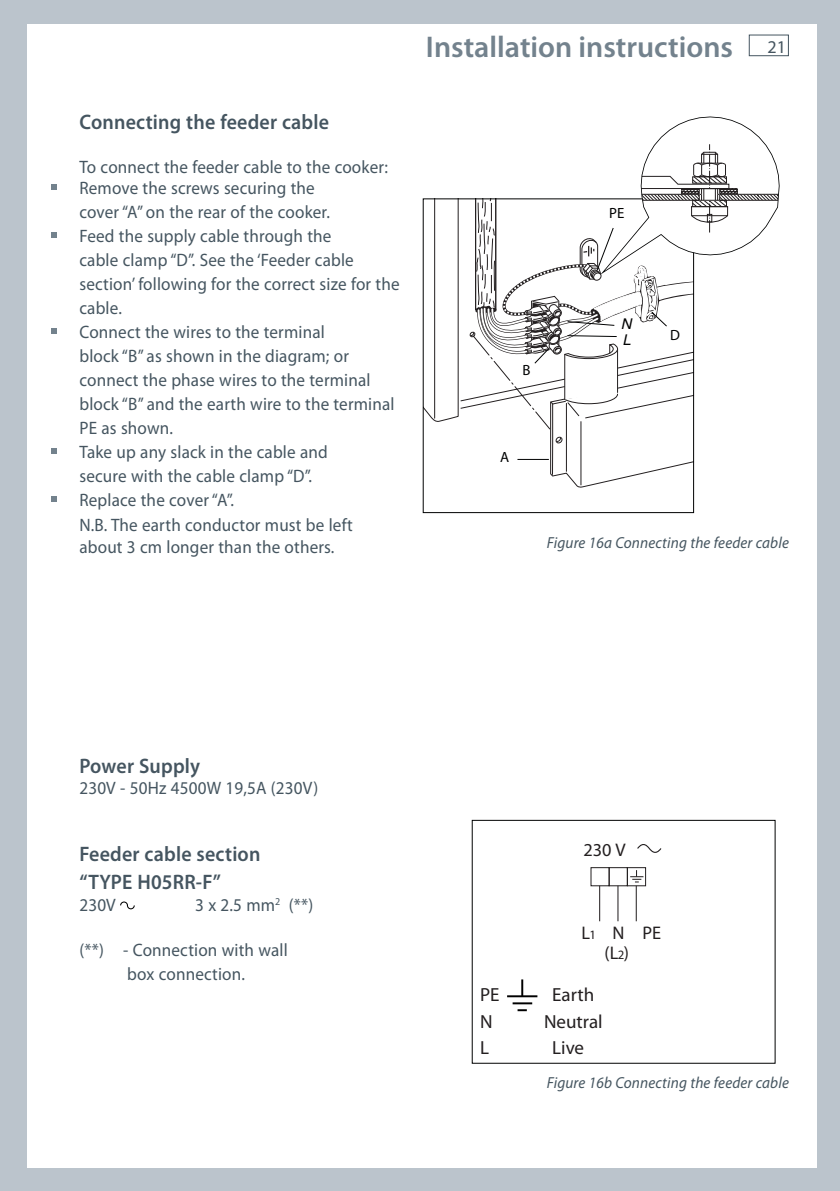
<style>
.page{position:relative;width:840px;height:1191px;background:#fff}
.page>*{position:absolute;margin:0;border:0;box-sizing:border-box;transform-origin:0 0}
.t1{font:600 30px "Myriad Pro";color:#73828d}
.t2{font:600 21px/28px "Myriad Pro";letter-spacing:.01em;color:#455560;scale:.95 1}
.t3{font:19px "Myriad Pro";color:#231f20}
.t4{font:condensed 18.2px/20px "Helvetica";color:#231f20;text-align:center}
.t5{font:18.2px "Arial";color:#231f20}
.t6{font:18px/24px "Myriad Pro";letter-spacing:.01em;color:#455560;scale:.95 1}
.t7{font:18px "Myriad Pro";letter-spacing:.01em;color:#455560}
.t8{font:16.6px "Arial";color:#010202}
.t9{font:italic 16px "Myriad Pro";letter-spacing:.01em;color:#455560;scale:.95 1}
.t10{font:14.8px "Arial";color:#010202}
.t11{font:italic 14.8px/15.6px "Helvetica";color:#010202}
.s1{font-size:12.8px}
</style>
<div class="page">
<div style="left:748px;top:35px;width:40px;height:21px;border:1px solid #455560"></div>
<div style="left:0;top:0;width:839px;height:23px;background:#bbc4cc"></div>
<div style="left:0;top:1168px;width:839px;height:23px;background:#bbc4cc"></div>
<div style="left:0;top:0;width:27px;height:1191px;background:#bbc4cc"></div>
<div style="left:816px;top:0;width:23px;height:1191px;background:#bbc4cc"></div>
<svg style="left:423px;top:116px;width:356px;height:371px"></svg>
<svg style="left:120px;top:901px;width:15px;height:9px"></svg>
<svg style="left:51px;top:184px;width:6px;height:6px"></svg>
<svg style="left:51px;top:232px;width:6px;height:6px"></svg>
<svg style="left:51px;top:328px;width:6px;height:6px"></svg>
<svg style="left:51px;top:448px;width:6px;height:6px"></svg>
<svg style="left:51px;top:496px;width:6px;height:6px"></svg>
<svg style="left:637px;top:844px;width:25px;height:9px"></svg>
<div style="left:590px;top:867px;width:19px;height:19px;border:1px solid #231f20"></div>
<div style="left:608px;top:867px;width:19px;height:19px;border:1px solid #231f20"></div>
<svg style="left:630px;top:870px;width:13px;height:12px"></svg>
<hr style="left:598px;top:885px;width:2px;height:36px;background:#231f20">
<hr style="left:617px;top:885px;width:1px;height:36px;background:#231f20">
<div style="left:627px;top:867px;width:18px;height:19px;border:1px solid #231f20"></div>
<hr style="left:635px;top:885px;width:1px;height:36px;background:#231f20">
<svg style="left:521px;top:979px;width:2px;height:16px"></svg>
<hr style="left:507px;top:995px;width:30px;height:2px;background:#000">
<hr style="left:512px;top:1002px;width:20px;height:2px;background:#000">
<svg style="left:517px;top:1009px;width:9px;height:2px"></svg>
<h1 class="t1" style="left:425px;top:35px;width:308px">Installation instructions</h1>
<p class="t7" style="left:767px;top:40px;width:20px">21</p>
<p class="t2" style="left:79px;top:110px;width:264px">Connecting the feeder cable</p>
<p class="t6" style="left:79px;top:158px;width:326px;line-height:21px">To connect the feeder cable to the cooker:<br>Remove the screws securing the</p>
<p class="t6" style="left:79px;top:201px;width:338px">cover “A” on the rear of the cooker.<br>Feed the supply cable through the<br>cable clamp “D”. See the ‘Feeder cable section’ following for the correct size for the cable.<br>Connect the wires to the terminal<br>block “B” as shown in the diagram; or connect the phase wires to the terminal block “B” and the earth wire to the terminal<br>PE as shown.<br>Take up any slack in the cable and<br>secure with the cable clamp “D”.<br>Replace the cover “A”.<br>N.B. The earth conductor must be left</p>
<p class="t6" style="left:79px;top:536px;width:270px">about 3 cm longer than the others.</p>
<p class="t9" style="left:546px;top:536px;width:256px">Figure 16a Connecting the feeder cable</p>
<p class="t10" style="left:608px;top:204px;width:17px">PE</p>
<p class="t11" style="left:620px;top:318px;width:12px">N<br>L</p>
<p class="t10" style="left:670px;top:326px;width:11px">D</p>
<p class="t10" style="left:522px;top:361px;width:10px">B</p>
<p class="t10" style="left:500px;top:448px;width:11px">A</p>
<p class="t2" style="left:79px;top:754px;width:129px">Power Supply</p>
<p class="t6" style="left:79px;top:777px;width:253px">230V - 50Hz 4500W 19,5A (230V)</p>
<p class="t2" style="left:79px;top:842px;width:192px">Feeder cable section “TYPE H05RR-F”</p>
<p class="t6" style="left:79px;top:895px;width:40px">230V</p>
<p class="t6" style="left:195px;top:895px;width:126px">3 x 2.5 mm<sup>2</sup> (**)</p>
<p class="t6" style="left:79px;top:940px;width:221px;text-align:center">(**) - Connection with wall box connection.</p>
<p class="t5" style="left:583px;top:839px;width:44px">230 V</p>
<p class="t4" style="left:581px;top:924px;width:81px">L<span class="s1">1</span> N PE (L<span class="s1">2</span>)</p>
<p class="t8" style="left:559px;top:981px;width:38px">Earth</p>
<p class="t3" style="left:480px;top:987px;width:21px">PE</p>
<p class="t3" style="left:552px;top:987px;width:44px">Earth</p>
<p class="t3" style="left:480px;top:1014px;width:14px">N</p>
<p class="t3" style="left:543px;top:1014px;width:60px">Neutral</p>
<p class="t3" style="left:480px;top:1040px;width:10px">L</p>
<p class="t3" style="left:552px;top:1040px;width:33px">Live</p>
<p class="t9" style="left:546px;top:1076px;width:256px">Figure 16b Connecting the feeder cable</p>
</div>
